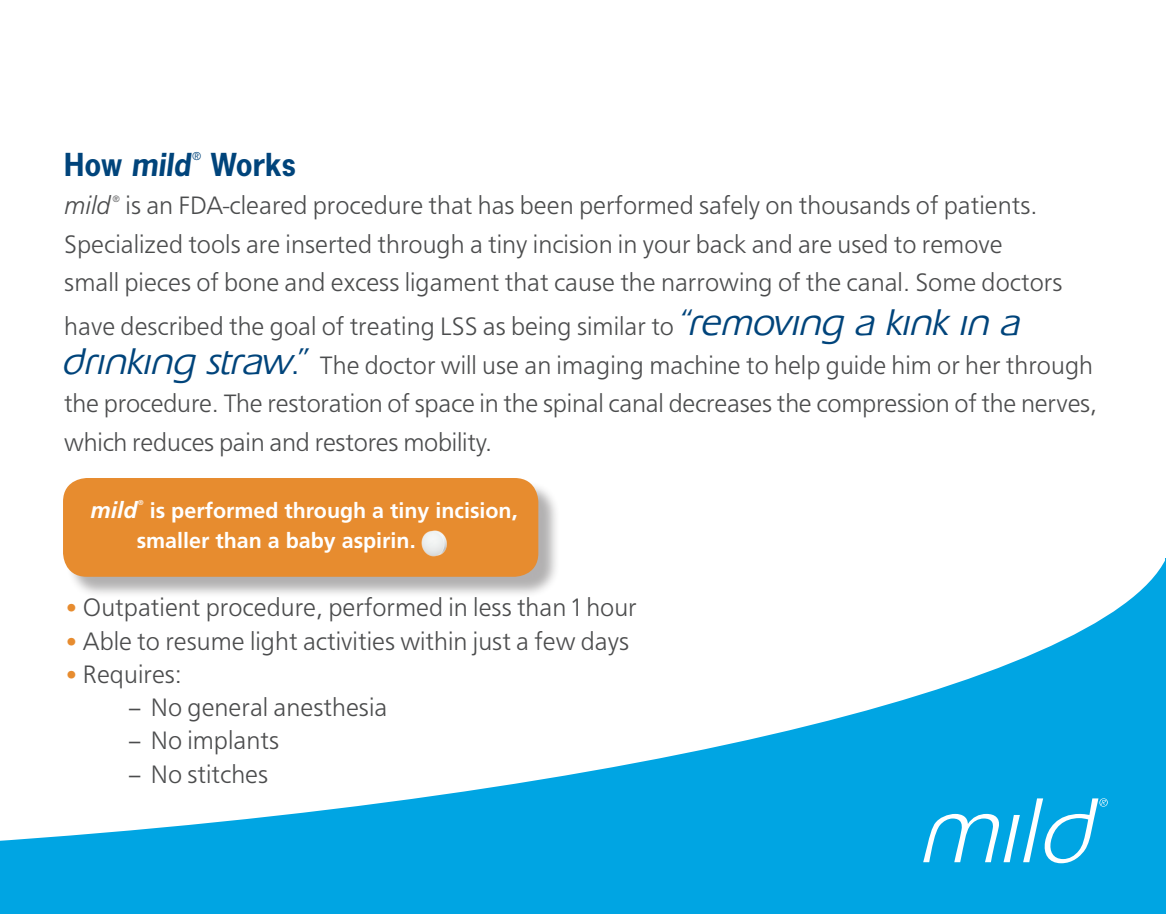
<style>
.page{position:relative;width:1166px;height:914px;background:#fff}
.page>*{position:absolute;margin:0;border:0;box-sizing:border-box;transform-origin:0 0}
.t1{font:italic 700 29.75px "News Gothic";color:#00447b}
.t2{font:700 29.75px "News Gothic";color:#00447b}
.t3{font:26.25px/38.5px "Frutiger";color:#4b4c4d}
.t4{font:26.25px "Frutiger Itlic";color:#4b4c4d}
.t5{font:italic 700 22.75px "Frutiger";color:#fff}
.t6{font:700 21.35px/29.8px "Frutiger";color:#fff}
.t7{font:10.15px "News Gothic";color:#00447b}
.t8{font:8.22px "News Gothic";color:#4b4c4d}
.t9{font:italic 7.17px "Frutiger";color:#fff}
.s1{font-style:normal}
.s2{font-family:"Vertos Mild";font-weight:500;font-style:italic;font-size:38.5px;color:#00447b}
.s3{font-family:"News Gothic";font-size:21.35px;color:#e78c2f}
.s4{font-family:"News Gothic";font-size:22.57px}
</style>
<div class="page">
<svg style="left:0;top:558px;width:1166px;height:356px"></svg>
<svg style="left:923px;top:798px;width:184px;height:65px"></svg>
<div style="left:66px;top:480px;width:494px;height:118px;background:#231f20;opacity:.35"></div>
<div style="left:63px;top:478px;width:475px;height:98px;background:#e78c2f;border-radius:24px"></div>
<img style="left:421px;top:530px;width:26px;height:27px">
<p class="t1" style="left:64px;top:145px;width:128px"><span class="s1">How</span> mild</p>
<p class="t7" style="left:193px;top:149px;width:10px">®</p>
<p class="t2" style="left:211px;top:145px;width:86px">Works</p>
<p class="t4" style="left:64px;top:188px;width:48px">mild</p>
<p class="t8" style="left:113px;top:193px;width:8px">®</p>
<p class="t3" style="left:64px;top:188px;width:999px;text-indent:61px">is an FDA-cleared procedure that has been performed safely on thousands of patients.<br>Specialized tools are inserted through a tiny incision in your back and are used to remove small pieces of bone and excess ligament that cause the narrowing of the canal. Some doctors</p>
<p class="t3" style="left:64px;top:309px;width:1034px">have described the goal of treating LSS as being similar to <span class="s2">“removing a kink in a drinking straw.”</span> The doctor will use an imaging machine to help guide him or her through the procedure. The restoration of space in the spinal canal decreases the compression of the nerves, which reduces pain and restores mobility.</p>
<p class="t5" style="left:90px;top:497px;width:48px">mild</p>
<p class="t9" style="left:138px;top:498px;width:7px">®</p>
<p class="t6" style="left:137px;top:495px;width:382px;text-indent:13px">is performed through a tiny incision, smaller than a baby aspirin.</p>
<p class="t3" style="left:66px;top:590px;width:572px"><span class="s3">•</span> Outpatient procedure, performed in less than 1 hour</p>
<p class="t3" style="left:66px;top:623px;width:565px"><span class="s3">•</span> Able to resume light activities within just a few days</p>
<p class="t3" style="left:66px;top:657px;width:118px"><span class="s3">•</span> Requires:</p>
<p class="t3" style="left:129px;top:690px;width:260px"><span class="s4">–</span> No general anesthesia</p>
<p class="t3" style="left:129px;top:723px;width:152px"><span class="s4">–</span> No implants</p>
<p class="t3" style="left:129px;top:756px;width:141px"><span class="s4">–</span> No stitches</p>
</div>
